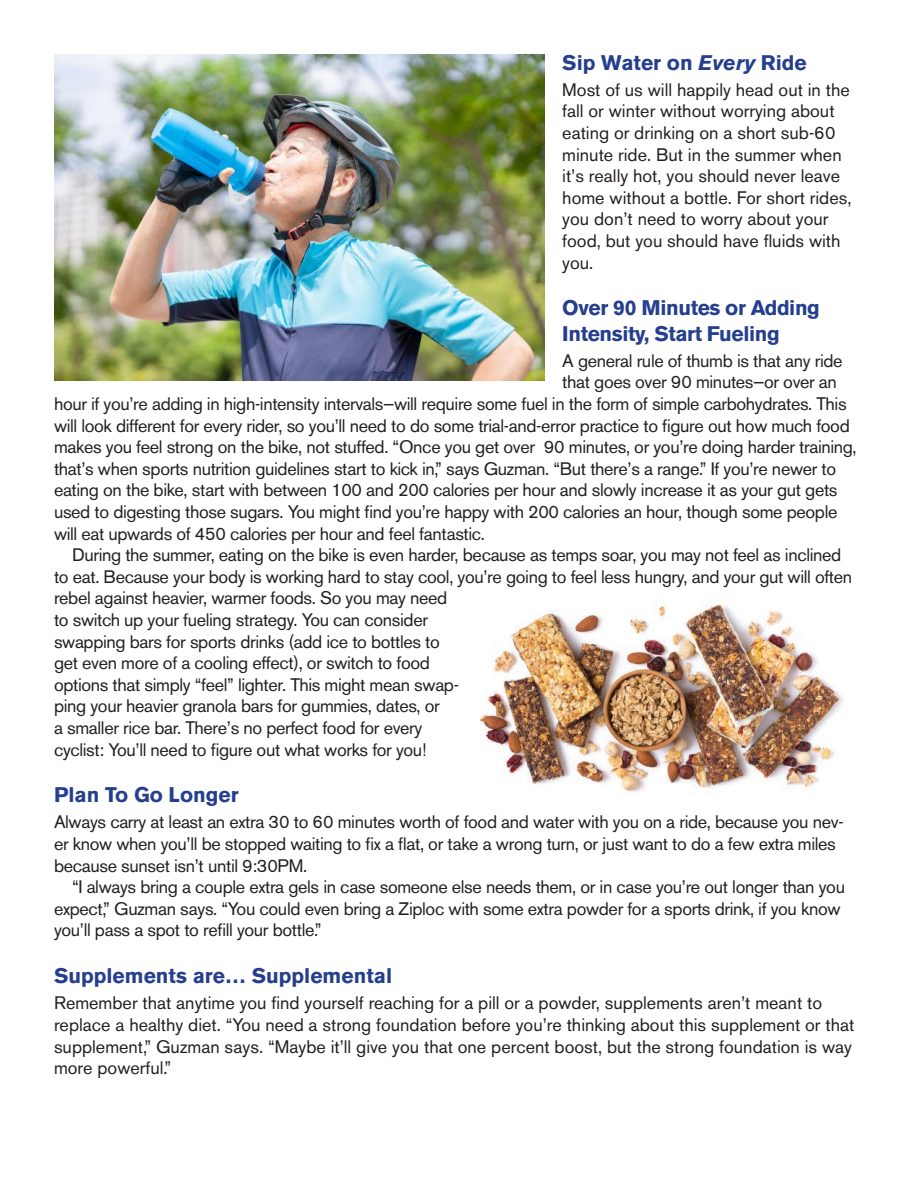
<style>
.page{position:relative;width:918px;height:1188px;background:#fff}
.page>*{position:absolute;margin:0;border:0;box-sizing:border-box;transform-origin:0 0}
.t1{font:700 21px "Akzidenz Grotesk BE";color:#253f8e}
.t2{font:700 21px/25.2px "Akzidenz Grotesk BE";letter-spacing:-.02em;color:#253f8e}
.t3{font:18px/21.6px "Akzidenz Grotesk BE";letter-spacing:-.02em;color:#231f20}
.t4{font:18px/21.6px "Akzidenz Grotesk BE";color:#231f20}
.s1{font-style:italic}
</style>
<div class="page">
<img style="left:480px;top:603px;width:363px;height:189px">
<img style="left:54px;top:54px;width:490px;height:327px">
<p class="t1" style="left:562px;top:50px;width:246px">Sip Water on <span class="s1">Every</span> Ride</p>
<p class="t4" style="left:562px;top:79px;width:291px">Most of us will happily head out in the fall or winter without worrying about eating or drinking on a short sub-60 minute ride. But in the summer when it’s really hot, you should never leave home without a bottle. For short rides, you don’t need to worry about your food, but you should have fluids with you.</p>
<p class="t2" style="left:562px;top:296px;width:259px">Over 90 Minutes or Adding<br>Intensity, Start Fueling</p>
<p class="t3" style="left:562px;top:350px;width:282px">A general rule of thumb is that any ride</p>
<p class="t3" style="left:562px;top:371px;width:276px">that goes over 90 minutes—or over an</p>
<p class="t3" style="left:54px;top:393px;width:794px">hour if you’re adding in high-intensity intervals—will require some fuel in the form of simple carbohydrates. This</p>
<p class="t3" style="left:54px;top:415px;width:797px">will look different for every rider, so you’ll need to do some trial-and-error practice to figure out how much food</p>
<p class="t3" style="left:54px;top:436px;width:804px">makes you feel strong on the bike, not stuffed. “Once you get over 90 minutes, or you’re doing harder training,</p>
<p class="t3" style="left:54px;top:458px;width:784px">that’s when sports nutrition guidelines start to kick in,” says Guzman. “But there’s a range.” If you’re newer to</p>
<p class="t3" style="left:54px;top:479px;width:785px">eating on the bike, start with between 100 and 200 calories per hour and slowly increase it as your gut gets</p>
<p class="t3" style="left:54px;top:501px;width:785px">used to digesting those sugars. You might find you’re happy with 200 calories an hour, though some people</p>
<p class="t3" style="left:54px;top:523px;width:433px">will eat upwards of 450 calories per hour and feel fantastic.</p>
<p class="t3" style="left:54px;top:544px;width:800px;text-indent:18px">During the summer, eating on the bike is even harder, because as temps soar, you may not feel as inclined to eat. Because your body is working hard to stay cool, you’re going to feel less hungry, and your gut will often rebel against heavier, warmer foods. So you may need<br>to switch up your fueling strategy. You can consider<br>swapping bars for sports drinks (add ice to bottles to<br>get even more of a cooling effect), or switch to food<br>options that simply “feel” lighter. This might mean swap-<br>ping your heavier granola bars for gummies, dates, or<br>a smaller rice bar. There’s no perfect food for every<br>cyclist: You’ll need to figure out what works for you!</p>
<p class="t1" style="left:54px;top:783px;width:186px">Plan To Go Longer</p>
<p class="t3" style="left:54px;top:811px;width:791px">Always carry at least an extra 30 to 60 minutes worth of food and water with you on a ride, because you nev&shy;er know when you’ll be stopped waiting to fix a flat, or take a wrong turn, or just want to do a few extra miles because sunset isn’t until 9:30PM.</p>
<p class="t3" style="left:54px;top:876px;width:793px;text-indent:18px">“I always bring a couple extra gels in case someone else needs them, or in case you’re out longer than you expect,” Guzman says. “You could even bring a Ziploc with some extra powder for a sports drink, if you know you’ll pass a spot to refill your bottle.”</p>
<p class="t1" style="left:54px;top:964px;width:340px">Supplements are… Supplemental</p>
<p class="t4" style="left:54px;top:992px;width:802px">Remember that anytime you find yourself reaching for a pill or a powder, supplements aren’t meant to replace a healthy diet. “You need a strong foundation before you’re thinking about this supplement or that supplement,” Guzman says. “Maybe it’ll give you that one percent boost, but the strong foundation is way more powerful.”</p>
</div>
